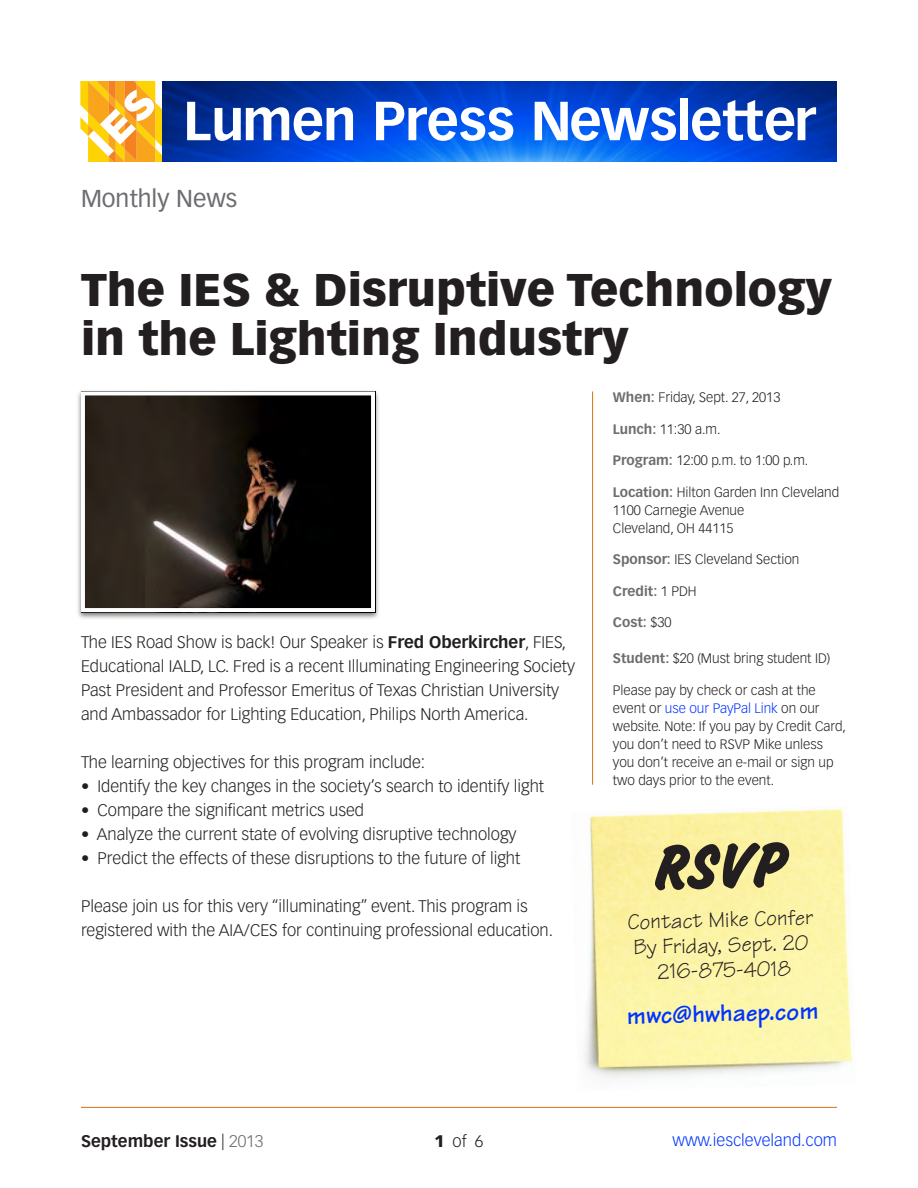
<style>
.page{position:relative;width:918px;height:1188px;background:#fff}
.page>*{position:absolute;margin:0;border:0;box-sizing:border-box;transform-origin:0 0}
.t1{font:67.35px "Challenge Extra Bold Plain";color:#231f20}
.t2{font:700 54px "Vectora LH";letter-spacing:-.02em;color:#fff}
.t3{font:900 45px/49.5px "Vectora LH";color:#231f20}
.t4{font:700 25.2px "Tekton";color:#03f}
.t5{font:24px "Vectora LH";color:#6c6d70}
.t6{font:22.5px/25.3px "Tekton";color:#231f20;text-align:center}
.t7{font:300 16.5px/24px "Vectora LH";color:#231f20}
.t8{font:300 16.5px "Vectora LH";color:#03f}
.t9{font:700 16.5px "Vectora LH";color:#231f20}
.t10{font:300 13.5px/18px "Vectora LH";color:#231f20}
.t11{font:700 13.5px "Vectora LH";color:#6c6d70}
.s1{font-weight:700}
.s2{font-weight:700;color:#6c6d70}
.s3{font-weight:300;color:#231f20}
.s4{color:#03f}
.s5{font-weight:300}
.s6{font-weight:300;color:#6c6d70}
.s7{font-weight:900}
</style>
<div class="page">
<hr style="left:592px;top:392px;width:1px;height:393px;background:#d47119">
<img style="left:585px;top:809px;width:267px;height:269px">
<div style="left:76px;top:389px;width:304px;height:231px;background:#231f20;opacity:.6"></div>
<img style="left:86px;top:397px;width:284px;height:210px">
<div style="left:81px;top:392px;width:294px;height:220px;border:4px solid #fff"></div>
<hr style="left:81px;top:1107px;width:756px;height:1px;background:#d47119">
<img style="left:162px;top:81px;width:675px;height:81px">
<svg style="left:80px;top:81px;width:82px;height:81px"></svg>
<h2 class="t2" style="left:183px;top:88px;width:634px">Lumen Press Newsletter</h2>
<h3 class="t5" style="left:81px;top:184px;width:158px">Monthly News</h3>
<h3 class="t3" style="left:81px;top:265px;width:753px">The IES &amp; Disruptive Technology in the Lighting Industry</h3>
<p class="t7" style="left:81px;top:631px;width:496px">The IES Road Show is back! Our Speaker is <span class="s1">Fred Oberkircher</span>, FIES, Educational IALD, LC. Fred is a recent Illuminating Engineering Society Past President and Professor Emeritus of Texas Christian University and Ambassador for Lighting Education, Philips North America.</p>
<p class="t7" style="left:81px;top:751px;width:346px">The learning objectives for this program include:</p>
<p class="t7" style="left:81px;top:775px;width:465px">• Identify the key changes in the society’s search to identify light</p>
<p class="t7" style="left:81px;top:799px;width:285px">• Compare the significant metrics used</p>
<p class="t7" style="left:81px;top:823px;width:437px">• Analyze the current state of evolving disruptive technology</p>
<p class="t7" style="left:81px;top:847px;width:441px">• Predict the effects of these disruptions to the future of light</p>
<p class="t7" style="left:81px;top:895px;width:474px">Please join us for this very “illuminating” event. This program is registered with the AIA/CES for continuing professional education.</p>
<p class="t10" style="left:613px;top:389px;width:169px"><span class="s2">When:</span> Friday, Sept. 27, 2013</p>
<p class="t10" style="left:613px;top:420px;width:109px"><span class="s2">Lunch:</span> 11:30 a.m.</p>
<p class="t10" style="left:613px;top:452px;width:197px"><span class="s2">Program:</span> 12:00 p.m. to 1:00 p.m.</p>
<p class="t10" style="left:613px;top:483px;width:228px"><span class="s2">Location:</span> Hilton Garden Inn Cleveland<br>1100 Carnegie Avenue<br>Cleveland, OH 44115</p>
<p class="t10" style="left:613px;top:551px;width:188px"><span class="s2">Sponsor:</span> IES Cleveland Section</p>
<p class="t11" style="left:613px;top:583px;width:85px">Credit: <span class="s3">1 PDH</span></p>
<p class="t11" style="left:613px;top:614px;width:60px">Cost: <span class="s3">$30</span></p>
<p class="t10" style="left:613px;top:650px;width:219px"><span class="s2">Student:</span> $20 (Must bring student ID)</p>
<p class="t10" style="left:613px;top:681px;width:235px">Please pay by check or cash at the event or <span class="s4">use our PayPal Link</span> on our website. Note: If you pay by Credit Card, you don’t need to RSVP Mike unless you don’t receive an e-mail or sign up two days prior to the event.</p>
<h1 class="t1" style="left:652px;top:827px;width:134px;rotate:-1deg">rsvp</h1>
<h3 class="t6" style="left:628px;top:908px;width:187px;rotate:-1deg">Contact Mike Confer<br>By Friday, Sept. 20<br>216-875-4018</h3>
<h3 class="t4" style="left:626px;top:1001px;width:194px;rotate:-2deg">mwc@hwhaep.com</h3>
<p class="t9" style="left:81px;top:1131px;width:184px">September Issue <span class="s5">|</span> <span class="s6">2013</span></p>
<p class="t7" style="left:435px;top:1129px;width:50px"><span class="s7">1</span>of6</p>
<p class="t8" style="left:673px;top:1131px;width:166px">www.iescleveland.com</p>
</div>
